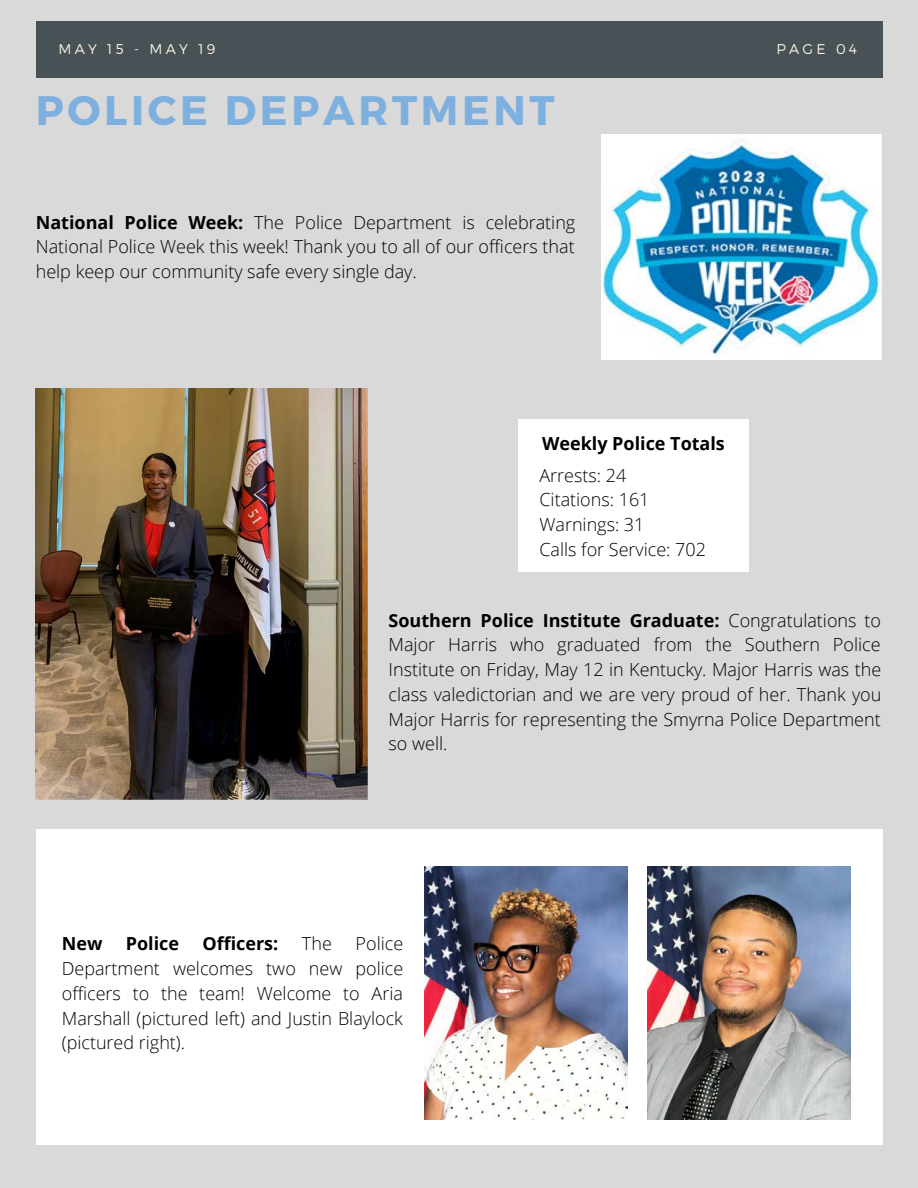
<style>
.page{position:relative;width:918px;height:1188px;background:#d9d9d9}
.page>*{position:absolute;margin:0;border:0;box-sizing:border-box;transform-origin:0 0}
.t1{font:700 41.1px "Montserrat";letter-spacing:.09em;color:#7eb0df}
.t2{font:300 18px/24.8px "Open Sans";color:#000;text-align:justify}
.t3{font:700 18px "Open Sans";color:#000}
.t4{font:300 14.1px "Montserrat";letter-spacing:.23em;color:#fcf2e6}
.s1{font-weight:700}
</style>
<div class="page">
<div style="left:36px;top:21px;width:846px;height:56px;background:#485155"></div>
<div style="left:519px;top:419px;width:230px;height:153px;background:#fff"></div>
<img style="left:601px;top:134px;width:281px;height:225px">
<img style="left:36px;top:389px;width:332px;height:411px">
<div style="left:36px;top:829px;width:846px;height:315px;background:#fff"></div>
<img style="left:425px;top:867px;width:202px;height:253px">
<img style="left:648px;top:867px;width:202px;height:253px">
<p class="t4" style="left:58px;top:40px;width:158px">MAY 15 - MAY 19</p>
<p class="t4" style="left:777px;top:40px;width:82px">PAGE 04</p>
<p class="t1" style="left:36px;top:84px;width:520px">POLICE DEPARTMENT</p>
<p class="t2" style="left:36px;top:209px;width:541px"><span class="s1">National Police Week:</span> The Police Department is celebrating National Police Week this week! Thank you to all of our officers that help keep our community safe every single day.</p>
<p class="t3" style="left:542px;top:431px;width:184px">Weekly Police Totals</p>
<p class="t2" style="left:539px;top:462px;width:88px">Arrests: 24</p>
<p class="t2" style="left:539px;top:487px;width:112px">Citations: 161</p>
<p class="t2" style="left:539px;top:512px;width:107px">Warnings: 31</p>
<p class="t2" style="left:539px;top:536px;width:168px">Calls for Service: 702</p>
<p class="t2" style="left:389px;top:607px;width:494px"><span class="s1">Southern Police Institute Graduate:</span> Congratulations to Major Harris who graduated from the Southern Police Institute on Friday, May 12 in Kentucky. Major Harris was the class valedictorian and we are very proud of her. Thank you Major Harris for representing the Smyrna Police Department so well.</p>
<p class="t3" style="left:62px;top:931px;width:42px">New</p>
<p class="t3" style="left:126px;top:931px;width:55px">Police</p>
<p class="t3" style="left:203px;top:931px;width:77px">Officers:</p>
<p class="t2" style="left:302px;top:931px;width:31px">The</p>
<p class="t2" style="left:62px;top:931px;width:343px;text-indent:294px">Police Department welcomes two new police officers to the team! Welcome to Aria Marshall (pictured left) and Justin Blaylock (pictured right).</p>
</div>
